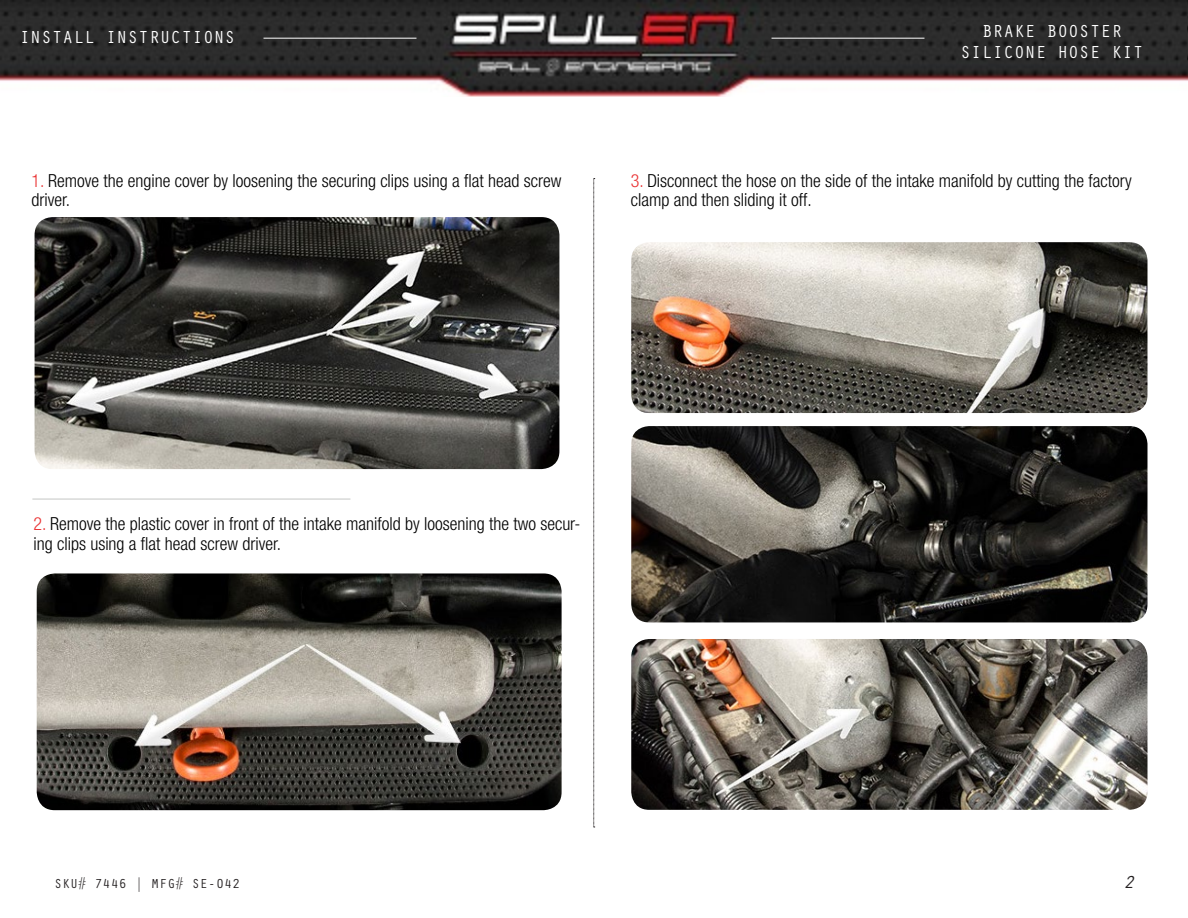
<style>
.page{position:relative;width:1188px;height:918px;background:#fff}
.page>*{position:absolute;margin:0;border:0;box-sizing:border-box;transform-origin:0 0}
.t1{font:300 condensed 18px/19.5px "Helvetica Neue LT Std";color:#000}
.t2{font:18px/21.6px "Orator Std";color:#fff;text-align:center}
.t3{font:italic 18px "Orator Std";color:#231f20}
.t4{font:13.5px "Orator Std";color:#231f20}
.s1{color:#ea3334}
</style>
<div class="page">
<img style="left:0;top:0;width:1188px;height:96px">
<hr style="left:772px;top:38px;width:152px;height:1px;background:#fff">
<svg style="left:594px;top:178px;width:1px;height:650px"></svg>
<hr style="left:264px;top:38px;width:152px;height:1px;background:#fff">
<hr style="left:32px;top:498px;width:318px;height:2px;background:#d8d9d8">
<img style="left:35px;top:217px;width:524px;height:252px">
<img style="left:37px;top:573px;width:525px;height:237px">
<img style="left:631px;top:242px;width:517px;height:171px">
<img style="left:631px;top:426px;width:517px;height:196px">
<img style="left:631px;top:639px;width:517px;height:171px">
<p class="t2" style="left:19px;top:26px;width:218px">INSTALL INSTRUCTIONS</p>
<p class="t2" style="left:960px;top:19px;width:185px">BRAKE BOOSTER<br>SILICONE HOSE KIT</p>
<p class="t1" style="left:32px;top:171px;width:531px"><span class="s1">1.</span> Remove the engine cover by loosening the securing clips using a flat head screw driver.</p>
<p class="t1" style="left:631px;top:170px;width:503px"><span class="s1">3.</span> Disconnect the hose on the side of the intake manifold by cutting the factory clamp and then sliding it off.</p>
<p class="t1" style="left:33px;top:514px;width:549px"><span class="s1">2.</span> Remove the plastic cover in front of the intake manifold by loosening the two secur&shy;ing clips using a flat head screw driver.</p>
<p class="t4" style="left:54px;top:874px;width:188px">SKU# 7446 | MFG# SE-042</p>
<p class="t3" style="left:1123px;top:869px;width:12px">2</p>
</div>
